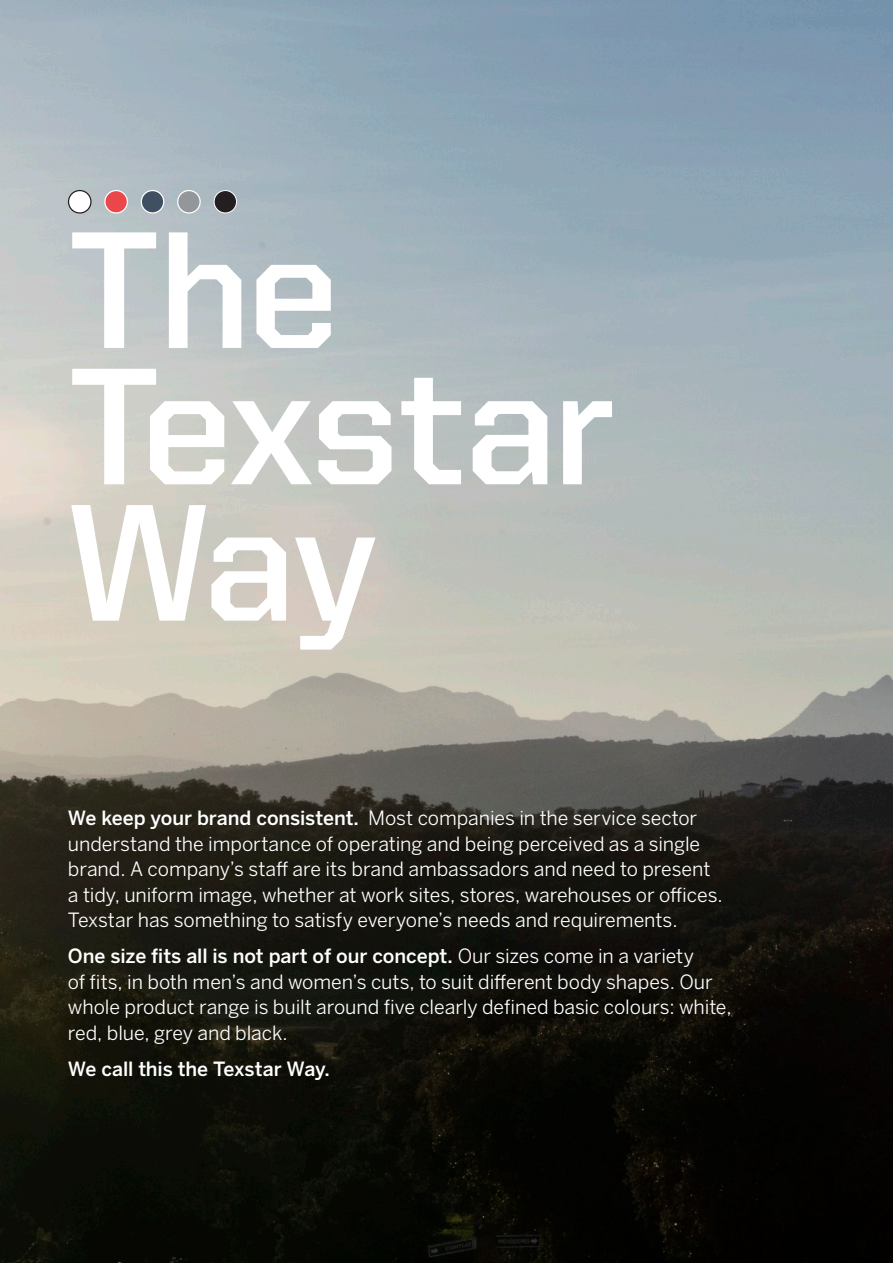
<style>
.page{position:relative;width:893px;height:1263px;background:#fff}
.page>*{position:absolute;margin:0;border:0;box-sizing:border-box;transform-origin:0 0}
.t1{font:700 167.4px/136.4px "United Sans Reg";letter-spacing:-.025em;color:#fff}
.Faktarubrik{font:19.5px/25.5px "Benton Sans";letter-spacing:-.005em;color:#fff}
.Faktarubrik-2{font:500 19.5px "Benton Sans";letter-spacing:-.01em;color:#fff}
.s1{font-weight:500}
</style>
<div class="page">
<img style="left:0;top:0;width:893px;height:1263px">
<div style="left:105px;top:191px;width:22px;height:22px;background:#eb4649;border-radius:50%"></div>
<div style="left:104px;top:190px;width:24px;height:24px;border:1px solid #fff;border-radius:50%"></div>
<div style="left:141px;top:191px;width:23px;height:22px;background:#404f62;border-radius:50%"></div>
<div style="left:141px;top:190px;width:23px;height:24px;border:1px solid #fff;border-radius:50%"></div>
<div style="left:214px;top:191px;width:23px;height:22px;background:#231f20;border-radius:50%"></div>
<div style="left:214px;top:190px;width:23px;height:23px;border:1px solid #fff;border-radius:50%"></div>
<div style="left:178px;top:191px;width:22px;height:22px;background:#93969a;border-radius:50%"></div>
<div style="left:177px;top:190px;width:24px;height:24px;border:1px solid #fff;border-radius:50%"></div>
<div style="left:69px;top:191px;width:22px;height:22px;background:#fff;border-radius:50%"></div>
<div style="left:68px;top:190px;width:24px;height:24px;border:1px solid #231f20;border-radius:50%"></div>
<p class="t1" style="left:69px;top:220px;width:549px">The<br>Texstar<br>Way</p>
<p class="Faktarubrik" style="left:68px;top:805px;width:656px"><span class="s1">We keep your brand consistent.</span> Most companies in the service sector understand the importance of operating and being perceived as a single brand. A company’s staff are its brand ambassadors and need to present a tidy, uniform image, whether at work sites, stores, warehouses or offices.<br>Texstar has something to satisfy everyone’s needs and requirements.</p>
<p class="Faktarubrik" style="left:68px;top:943px;width:665px"><span class="s1">One size fits all is not part of our concept.</span> Our sizes come in a variety<br>of fits, in both men’s and women’s cuts, to suit different body shapes. Our whole product range is built around five clearly defined basic colours: white, red, blue, grey and black.</p>
<p class="Faktarubrik-2" style="left:68px;top:1057px;width:263px">We call this the Texstar Way.</p>
</div>
